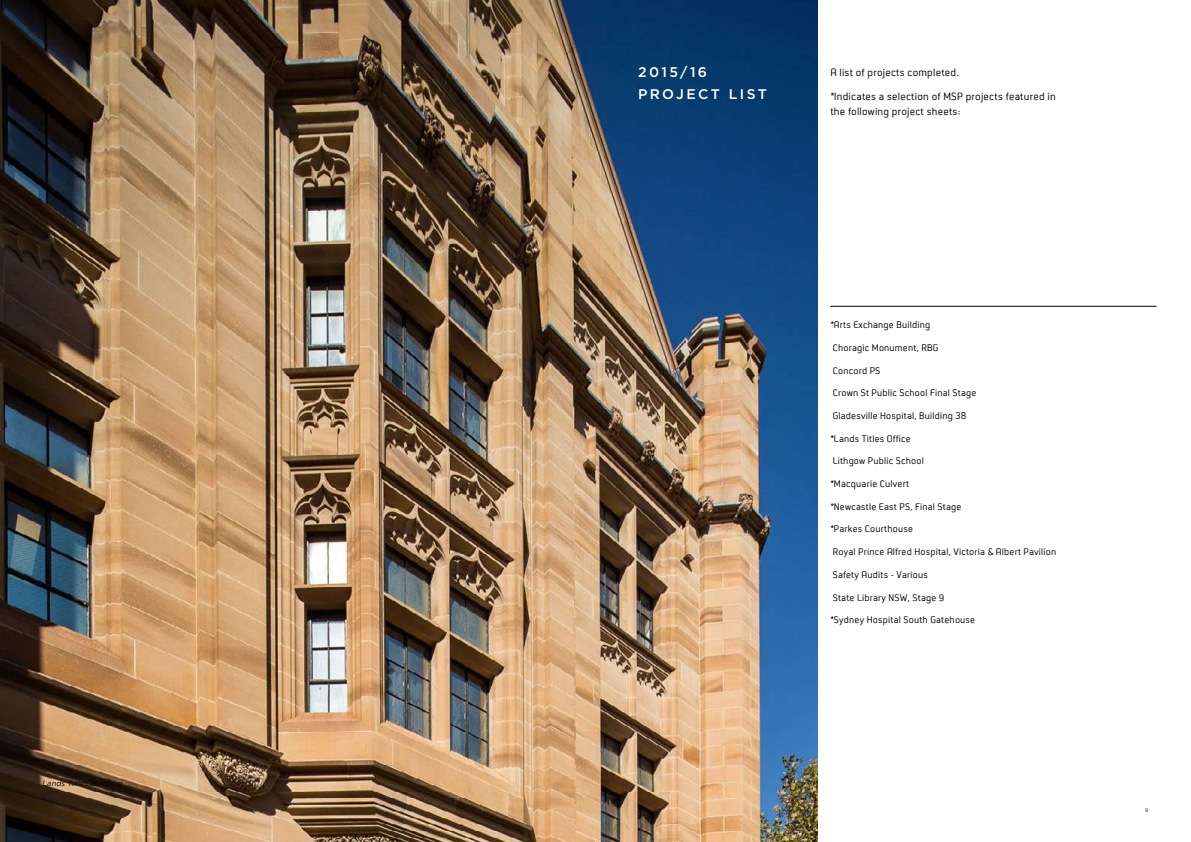
<style>
.page{position:relative;width:1191px;height:842px;background:#fff}
.page>*{position:absolute;margin:0;border:0;box-sizing:border-box;transform-origin:0 0}
.t1{font:500 14px/22px "Gotham";letter-spacing:.17em;color:#fff}
.t2{font:11px/23.5px "Neustadt";letter-spacing:.02em;color:#000}
.t3{font:10px "Neustadt";letter-spacing:.02em;color:#000}
.t4{font:italic 7.5px "Gotham";letter-spacing:.02em;color:#000}
.t5{font:5px "Gotham";color:#000}
</style>
<div class="page">
<img style="left:0;top:0;width:817px;height:842px">
<hr style="left:830px;top:306px;width:326px;height:1px;background:#000">
<p class="t4" style="left:43px;top:778px;width:81px">Lands Titles Building</p>
<h1 class="t1" style="left:638px;top:61px;width:130px">2015/16<br>PROJECT LIST</h1>
<p class="t2" style="left:830px;top:61px;width:227px">A list of projects completed.<br>*Indicates a selection of MSP projects featured in</p>
<p class="t2" style="left:830px;top:100px;width:132px">the following project sheets:</p>
<p class="t3" style="left:830px;top:320px;width:101px">*Arts Exchange Building</p>
<p class="t3" style="left:832px;top:343px;width:107px">Choragic Monument, RBG</p>
<p class="t3" style="left:832px;top:365px;width:49px">Concord PS</p>
<p class="t3" style="left:832px;top:388px;width:145px">Crown St Public School Final Stage</p>
<p class="t3" style="left:832px;top:411px;width:135px">Gladesville Hospital, Building 38</p>
<p class="t3" style="left:830px;top:433px;width:82px">*Lands Titles Office</p>
<p class="t3" style="left:832px;top:456px;width:93px">Lithgow Public School</p>
<p class="t3" style="left:830px;top:479px;width:80px">*Macquarie Culvert</p>
<p class="t3" style="left:830px;top:501px;width:133px">*Newcastle East PS, Final Stage</p>
<p class="t3" style="left:830px;top:524px;width:84px">*Parkes Courthouse</p>
<p class="t3" style="left:832px;top:547px;width:225px">Royal Prince Alfred Hospital, Victoria &amp; Albert Pavilion</p>
<p class="t3" style="left:832px;top:569px;width:97px">Safety Audits - Various</p>
<p class="t3" style="left:832px;top:592px;width:113px">State Library NSW, Stage 9</p>
<p class="t3" style="left:830px;top:615px;width:146px">*Sydney Hospital South Gatehouse</p>
<p class="t5" style="left:1145px;top:807px;width:5px">9</p>
</div>
